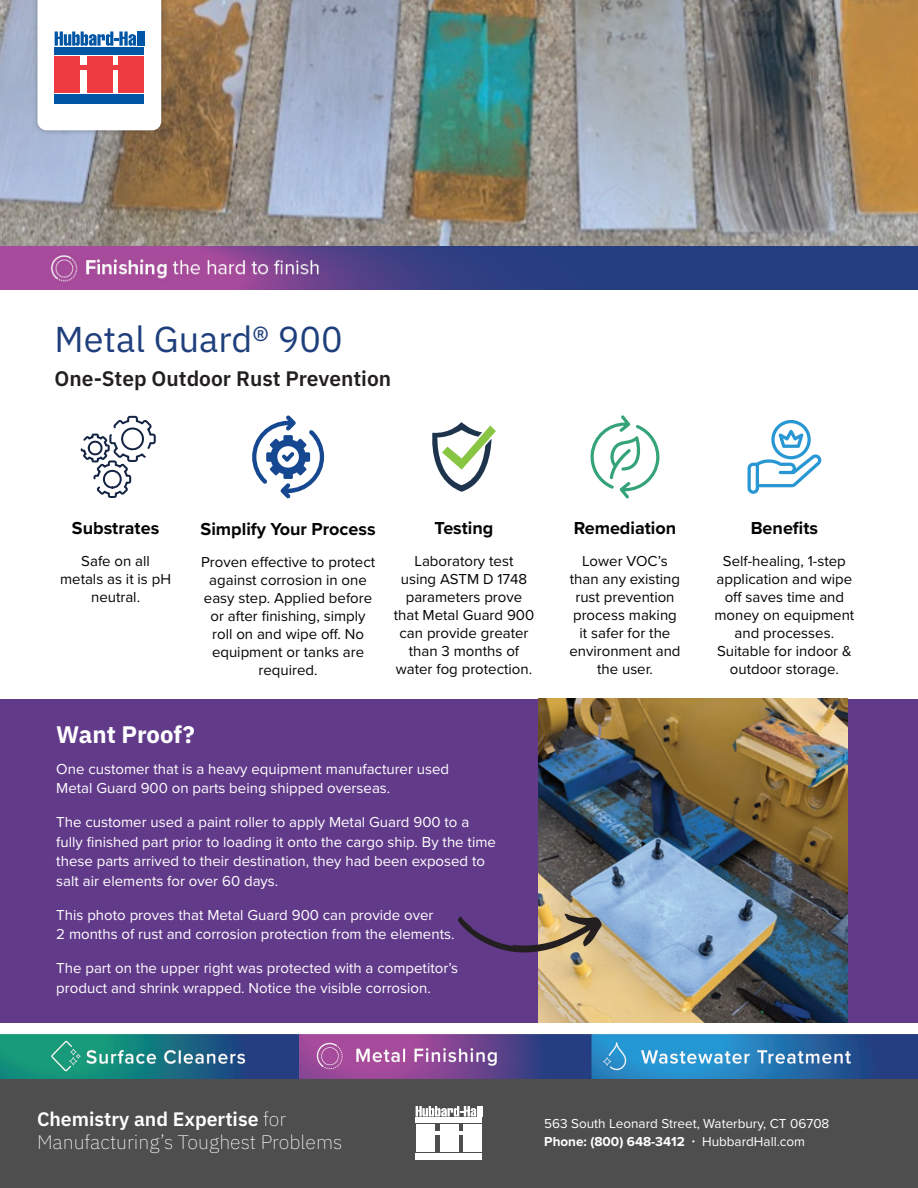
<style>
.page{position:relative;width:918px;height:1188px;background:#fff}
.page>*{position:absolute;margin:0;border:0;box-sizing:border-box;transform-origin:0 0}
.t1{font:36px "IBM Plex Sans";color:#1f3f7c}
.t2{font:700 24px "IBM Plex Sans";letter-spacing:-.005em;color:#fff}
.t3{font:600 21px "IBM Plex Sans";color:#231f20}
.t4{font:200 19.5px/23.4px "IBM Plex Sans";color:#fff}
.t5{font:700 18px "Proxima Nova";color:#040503}
.t6{font:15px/19.5px "Proxima Nova";color:#fff}
.t7{font:15px/18px "Proxima Nova";color:#040503;text-align:center}
.t8{font:13.5px/18px "Proxima Nova";color:#fff}
.s1{font-weight:600}
.s2{font-weight:700}
</style>
<div class="page">
<svg style="left:252px;top:415px;width:72px;height:83px"></svg>
<svg style="left:590px;top:415px;width:70px;height:83px"></svg>
<svg style="left:748px;top:420px;width:74px;height:74px"></svg>
<svg style="left:81px;top:416px;width:75px;height:82px"></svg>
<svg style="left:432px;top:422px;width:64px;height:70px"></svg>
<div style="left:0;top:1053px;width:918px;height:135px;background:#4d4e4d"></div>
<div style="left:416px;top:1124px;width:18px;height:27px;background:#fff"></div>
<div style="left:463px;top:1124px;width:19px;height:27px;background:#fff"></div>
<div style="left:440px;top:1124px;width:18px;height:27px;background:#fff"></div>
<hr style="left:429px;top:1131px;width:39px;height:4px;background:#fff">
<div style="left:416px;top:1118px;width:66px;height:5px;background:#fff"></div>
<svg style="left:416px;top:1106px;width:66px;height:11px"></svg>
<div style="left:416px;top:1153px;width:66px;height:7px;background:#fff"></div>
<img style="left:0;top:1035px;width:918px;height:43px">
<img style="left:0;top:0;width:918px;height:246px">
<img style="left:0;top:246px;width:918px;height:43px">
<div style="left:32px;top:0;width:134px;height:135px;background:#231f20;opacity:.28"></div>
<svg style="left:38px;top:0;width:123px;height:130px"></svg>
<hr style="left:137px;top:32px;width:3px;height:14px;background:#0155a5">
<hr style="left:141px;top:32px;width:3px;height:14px;background:#0155a5">
<div style="left:55px;top:94px;width:89px;height:10px;background:#0155a5"></div>
<div style="left:0;top:699px;width:918px;height:324px;background:#623a8a"></div>
<img style="left:539px;top:699px;width:309px;height:324px">
<svg style="left:458px;top:914px;width:145px;height:40px"></svg>
<h1 class="t1" style="left:55px;top:311px;width:290px">Metal Guard® 900</h1>
<h3 class="t3" style="left:55px;top:362px;width:338px">One-Step Outdoor Rust Prevention</h3>
<p class="t5" style="left:72px;top:515px;width:89px">Substrates</p>
<p class="t7" style="left:60px;top:551px;width:113px">Safe on all metals as it is pH neutral.</p>
<p class="t5" style="left:201px;top:516px;width:176px">Simplify Your Process</p>
<p class="t7" style="left:201px;top:552px;width:176px">Proven effective to protect against corrosion in one easy step. Applied before or after finishing, simply roll on and wipe off. No equipment or tanks are required.</p>
<p class="t5" style="left:435px;top:515px;width:60px">Testing</p>
<p class="t7" style="left:394px;top:551px;width:142px">Laboratory test<br>using ASTM D 1748 parameters prove that Metal Guard 900 can provide greater than 3 months of water fog protection.</p>
<h2 class="t2" style="left:56px;top:716px;width:140px">Want Proof?</h2>
<p class="t6" style="left:56px;top:759px;width:394px">One customer that is a heavy equipment manufacturer used<br>Metal Guard 900 on parts being shipped overseas.</p>
<p class="t6" style="left:56px;top:812px;width:441px">The customer used a paint roller to apply Metal Guard 900 to a fully finished part prior to loading it onto the cargo ship. By the time these parts arrived to their destination, they had been exposed to salt air elements for over 60 days.</p>
<p class="t6" style="left:56px;top:904px;width:400px">This photo proves that Metal Guard 900 can provide over<br>2 months of rust and corrosion protection from the elements.</p>
<p class="t6" style="left:56px;top:958px;width:403px">The part on the upper right was protected with a competitor’s product and shrink wrapped. Notice the visible corrosion.</p>
<p class="t5" style="left:574px;top:515px;width:104px">Remediation</p>
<p class="t7" style="left:569px;top:551px;width:113px">Lower VOC’s than any existing rust prevention process making it safer for the environment and the user.</p>
<p class="t5" style="left:751px;top:515px;width:69px">Benefits</p>
<p class="t7" style="left:714px;top:551px;width:141px">Self-healing, 1-step application and wipe off saves time and money on equipment and processes.<br>Suitable for indoor &amp; outdoor storage.</p>
<h3 class="t4" style="left:37px;top:1106px;width:307px"><span class="s1">Chemistry and Expertise</span> for<br>Manufacturing’s Toughest Problems</h3>
<p class="t8" style="left:544px;top:1114px;width:287px">563 South Leonard Street, Waterbury, CT 06708<br><span class="s2">Phone: (800) 648-3412 ·</span> HubbardHall.com</p>
</div>
